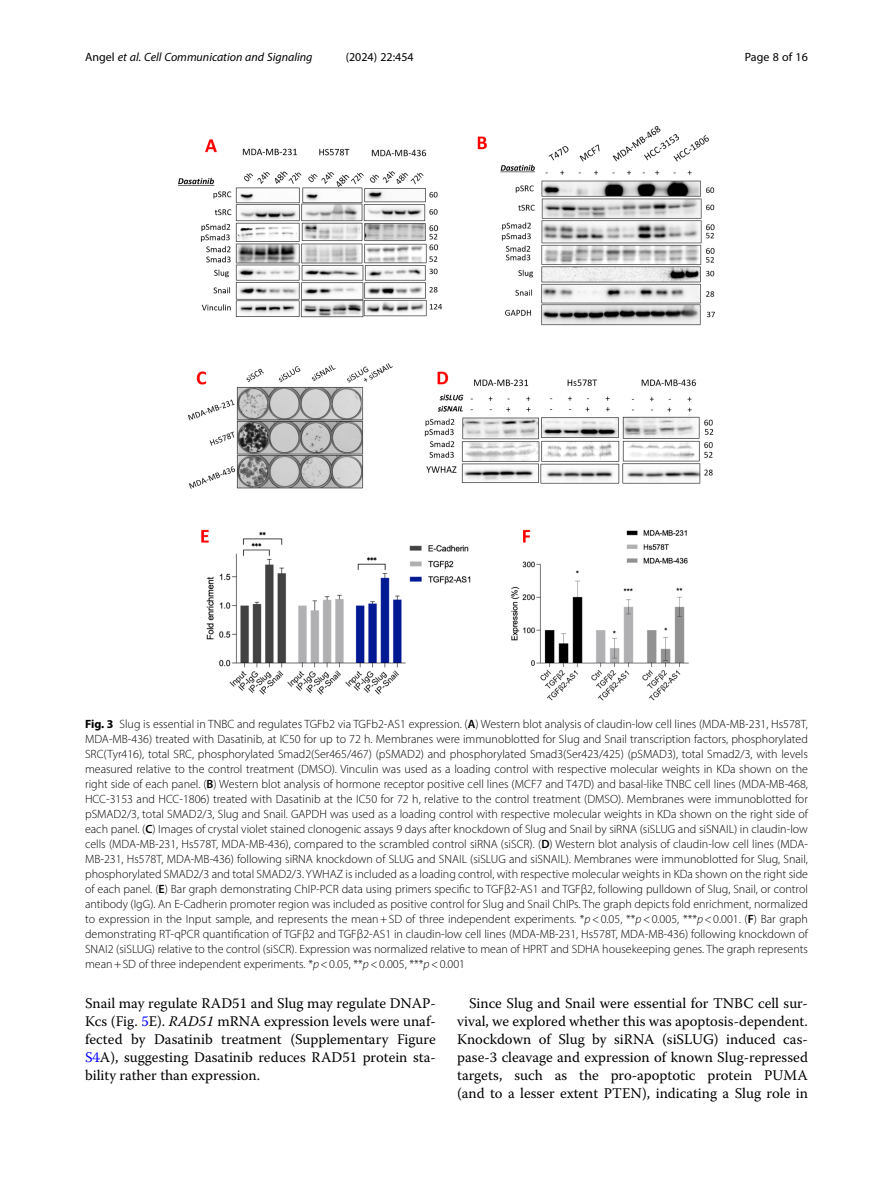
<style>
.page{position:relative;width:893px;height:1191px;background:#fff}
.page>*{position:absolute;margin:0;border:0;box-sizing:border-box;transform-origin:0 0}
.Body_Text_Indent{font:14.7px/18px "Warnock Pro";color:#000;text-align:justify}
.Body_Text{font:14.7px/18px "Warnock Pro";color:#000;text-align:justify}
.Figure_Caption{font:300 12px/15px "Myriad Pro";color:#000;text-align:justify}
.t1{font:italic 12px "Myriad Pro";color:#000}
.t2{font:12px "Myriad Pro";color:#000}
.s1{font-style:normal}
.s2{font-weight:700}
.s3{font-weight:600}
.s4{font-style:italic}
.s5{color:#00f}
</style>
<div class="page">
<img style="left:179px;top:126px;width:535px;height:575px">
<p class="t1" style="left:85px;top:50px;width:229px"><span class="s1">Angel</span> et al. Cell Communication and Signaling</p>
<p class="t2" style="left:346px;top:50px;width:70px">(2024) 22:454</p>
<p class="t2" style="left:745px;top:50px;width:65px">Page 8 of 16</p>
<p class="Figure_Caption" style="left:85px;top:716px;width:724px"><span class="s2">Fig. 3</span> Slug is essential in TNBC and regulates TGFb2 via TGFb2-AS1 expression. (<span class="s3">A</span>) Western blot analysis of claudin-low cell lines (MDA-MB-231, Hs578T, MDA-MB-436) treated with Dasatinib, at IC50 for up to 72 h. Membranes were immunoblotted for Slug and Snail transcription factors, phosphorylated SRC(Tyr416), total SRC, phosphorylated Smad2(Ser465/467) (pSMAD2) and phosphorylated Smad3(Ser423/425) (pSMAD3), total Smad2/3, with levels measured relative to the control treatment (DMSO). Vinculin was used as a loading control with respective molecular weights in KDa shown on the right side of each panel. (<span class="s3">B</span>) Western blot analysis of hormone receptor positive cell lines (MCF7 and T47D) and basal-like TNBC cell lines (MDA-MB-468, HCC-3153 and HCC-1806) treated with Dasatinib at the IC50 for 72 h, relative to the control treatment (DMSO). Membranes were immunoblotted for pSMAD2/3, total SMAD2/3, Slug and Snail. GAPDH was used as a loading control with respective molecular weights in KDa shown on the right side of each panel. (<span class="s3">C</span>) Images of crystal violet stained clonogenic assays 9 days after knockdown of Slug and Snail by siRNA (siSLUG and siSNAIL) in claudin-low cells (MDA-MB-231, Hs578T, MDA-MB-436), compared to the scrambled control siRNA (siSCR). (<span class="s3">D</span>) Western blot analysis of claudin-low cell lines (MDA-MB-231, Hs578T, MDA-MB-436) following siRNA knockdown of SLUG and SNAIL (siSLUG and siSNAIL). Membranes were immunoblotted for Slug, Snail, phosphorylated SMAD2/3 and total SMAD2/3. YWHAZ is included as a loading control, with respective molecular weights in KDa shown on the right side of each panel. (<span class="s3">E</span>) Bar graph demonstrating ChIP-PCR data using primers specific to TGFβ2-AS1 and TGFβ2, following pulldown of Slug, Snail, or control antibody (IgG). An E-Cadherin promoter region was included as positive control for Slug and Snail ChIPs. The graph depicts fold enrichment, normalized to expression in the Input sample, and represents the mean+SD of three independent experiments. *<span class="s4">p</span>&lt;0.05, **<span class="s4">p</span>&lt;0.005, ***<span class="s4">p</span>&lt;0.001. (<span class="s3">F</span>) Bar graph demonstrating RT-qPCR quantification of TGFβ2 and TGFβ2-AS1 in claudin-low cell lines (MDA-MB-231, Hs578T, MDA-MB-436) following knockdown of SNAI2 (siSLUG) relative to the control (siSCR). Expression was normalized relative to mean of HPRT and SDHA housekeeping genes. The graph represents mean+SD of three independent experiments. *<span class="s4">p</span>&lt;0.05, **<span class="s4">p</span>&lt;0.005, ***<span class="s4">p</span>&lt;0.001</p>
<p class="Body_Text" style="left:85px;top:994px;width:352px">Snail may regulate RAD51 and Slug may regulate DNAP-Kcs (Fig. <span class="s5">5</span>E). <span class="s4">RAD51</span> mRNA expression levels were unaf&shy;fected by Dasatinib treatment (Supplementary Figure <span class="s5">S4</span>A), suggesting Dasatinib reduces RAD51 protein sta&shy;bility rather than expression.</p>
<p class="Body_Text_Indent" style="left:457px;top:994px;width:352px;text-indent:12px">Since Slug and Snail were essential for TNBC cell sur&shy;vival, we explored whether this was apoptosis-dependent.<br>Knockdown of Slug by siRNA (siSLUG) induced cas&shy;pase-3 cleavage and expression of known Slug-repressed targets, such as the pro-apoptotic protein PUMA (and to a lesser extent PTEN), indicating a Slug role in</p>
</div>
